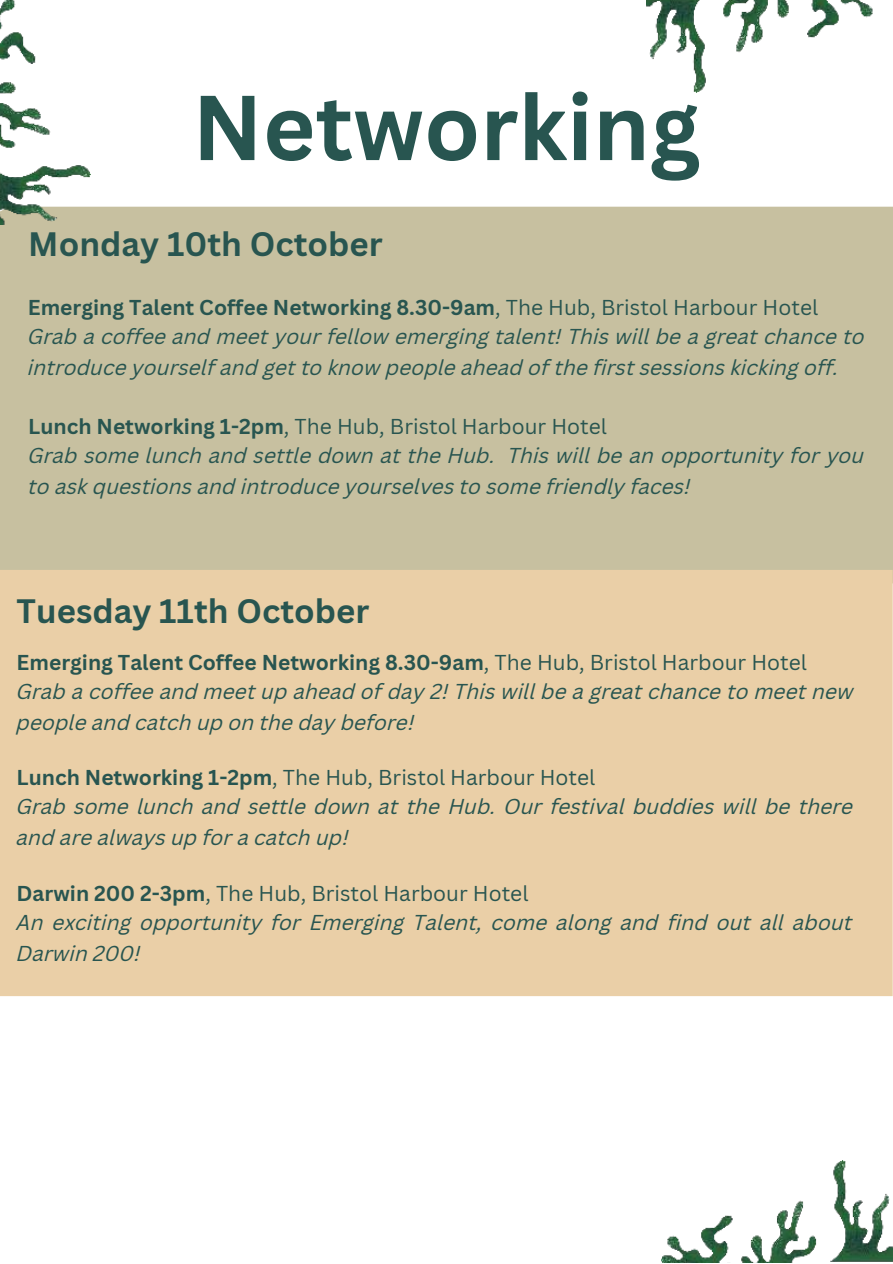
<style>
.page{position:relative;width:893px;height:1264px;background:#fff}
.page>*{position:absolute;margin:0;border:0;box-sizing:border-box;transform-origin:0 0}
.t1{font:700 89.85px "Canva Sans";color:#285550}
.t2{font:700 33px "Canva Sans";color:#285550}
.t3{font:italic 21px/29.2px "Canva Sans";color:#285550}
.s1{font-weight:700;font-style:normal}
.s2{font-style:normal}
</style>
<div class="page">
<div style="left:0;top:207px;width:892px;height:363px;background:#c7c0a0"></div>
<div style="left:0;top:570px;width:892px;height:426px;background:#eacfa7"></div>
<img style="left:661px;top:1160px;width:231px;height:102px">
<img style="left:0;top:0;width:91px;height:224px">
<img style="left:646px;top:0;width:227px;height:92px">
<h1 class="t1" style="left:192px;top:74px;width:509px">Networking</h1>
<h2 class="t2" style="left:28px;top:224px;width:356px">Monday 10th October</h2>
<p class="t3" style="left:28px;top:292px;width:838px"><span class="s1">Emerging Talent Coffee Networking 8.30-9am</span><span class="s2">, The Hub, Bristol Harbour Hotel<br></span>Grab a coffee and meet your fellow emerging talent! This will be a great chance to</p>
<p class="t3" style="left:28px;top:353px;width:812px">introduce yourself and get to know people ahead of the first sessions kicking off.</p>
<p class="t3" style="left:28px;top:411px;width:837px"><span class="s1">Lunch Networking 1-2pm</span><span class="s2">, The Hub, Bristol Harbour Hotel<br></span>Grab some lunch and settle down at the Hub. This will be an opportunity for you</p>
<p class="t3" style="left:28px;top:472px;width:663px">to ask questions and introduce yourselves to some friendly faces!</p>
<h2 class="t2" style="left:17px;top:591px;width:354px">Tuesday 11th October</h2>
<p class="t3" style="left:17px;top:647px;width:838px"><span class="s1">Emerging Talent Coffee Networking 8.30-9am</span><span class="s2">, The Hub, Bristol Harbour Hotel<br></span>Grab a coffee and meet up ahead of day 2! This will be a great chance to meet new</p>
<p class="t3" style="left:17px;top:708px;width:399px">people and catch up on the day before!</p>
<p class="t3" style="left:17px;top:762px;width:838px"><span class="s1">Lunch Networking 1-2pm</span><span class="s2">, The Hub, Bristol Harbour Hotel<br></span>Grab some lunch and settle down at the Hub. Our festival buddies will be there</p>
<p class="t3" style="left:17px;top:823px;width:333px">and are always up for a catch up!</p>
<p class="t3" style="left:17px;top:878px;width:837px"><span class="s1">Darwin 200 2-3pm</span><span class="s2">, The Hub, Bristol Harbour Hotel<br></span>An exciting opportunity for Emerging Talent, come along and find out all about</p>
<p class="t3" style="left:17px;top:939px;width:125px">Darwin 200!</p>
</div>
